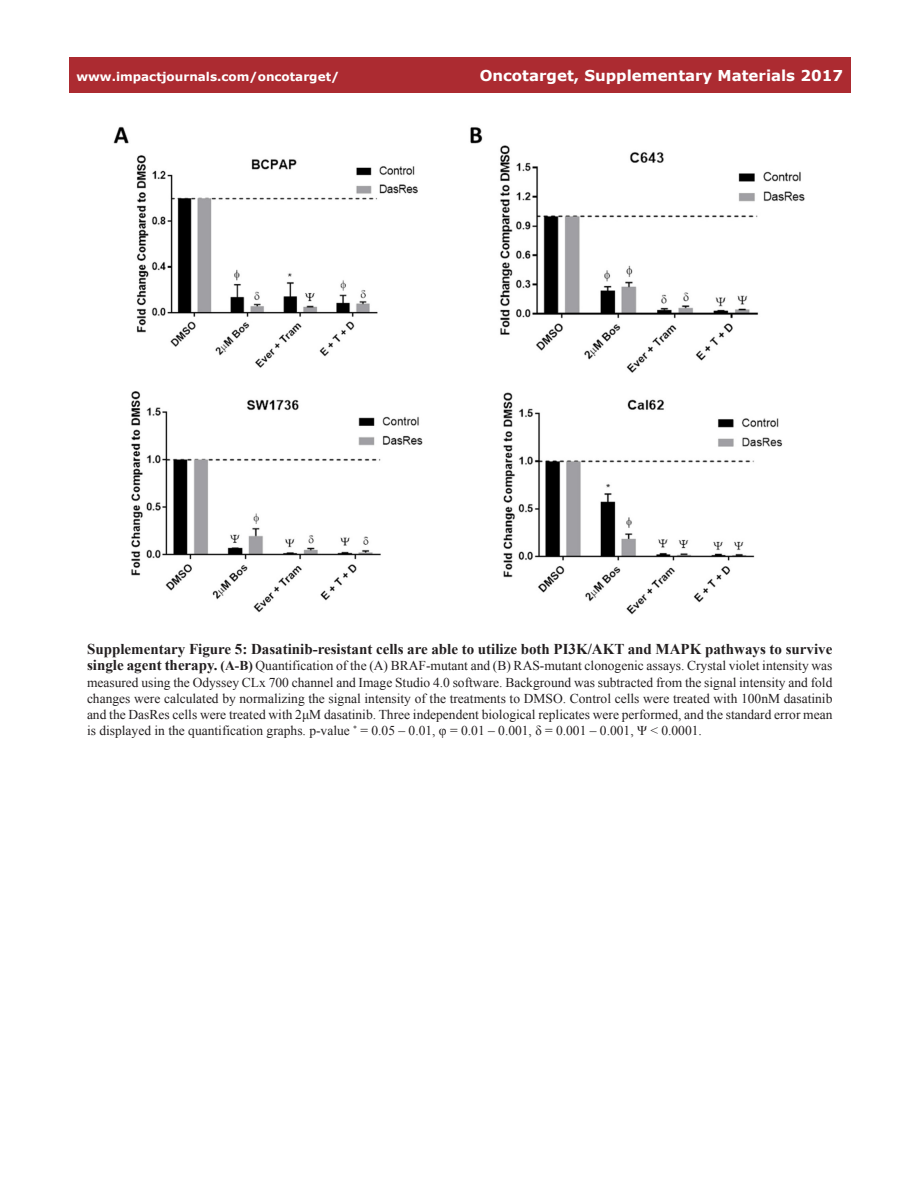
<style>
.page{position:relative;width:918px;height:1188px;background:#fff}
.page>*{position:absolute;margin:0;border:0;box-sizing:border-box;transform-origin:0 0}
.figuretext{font:700 15px "Times New Roman";color:#231f20}
.t1{font:700 15px "Verdana";color:#fff}
.figuretext-2{font:13.5px/16.2px "Times New Roman";color:#231f20;text-align:justify}
.t2{font:700 12px "Verdana";color:#fff}
.s1{font-weight:700;font-size:15px}
.s2{font-weight:700}
</style>
<div class="page">
<div style="left:69px;top:57px;width:781px;height:36px;background:#ac2b31"></div>
<img style="left:113px;top:126px;width:692px;height:489px">
<p class="t2" style="left:76px;top:68px;width:264px">www.impactjournals.com/oncotarget/</p>
<p class="t1" style="left:480px;top:65px;width:365px">Oncotarget, Supplementary Materials 2017</p>
<p class="figuretext" style="left:87px;top:639px;width:747px">Supplementary Figure 5: Dasatinib-resistant cells are able to utilize both PI3K/AKT and MAPK pathways to survive</p>
<p class="figuretext-2" style="left:87px;top:658px;width:747px"><span class="s1">single agent therapy.</span> <span class="s2">(A-B)</span> Quantification of the (A) BRAF-mutant and (B) RAS-mutant clonogenic assays. Crystal violet intensity was measured using the Odyssey CLx 700 channel and Image Studio 4.0 software. Background was subtracted from the signal intensity and fold changes were calculated by normalizing the signal intensity of the treatments to DMSO. Control cells were treated with 100nM dasatinib and the DasRes cells were treated with 2μM dasatinib. Three independent biological replicates were performed, and the standard error mean is displayed in the quantification graphs. p-value <sup>*</sup> = 0.05 – 0.01, φ = 0.01 – 0.001, δ = 0.001 – 0.001, Ψ &lt; 0.0001.</p>
</div>
